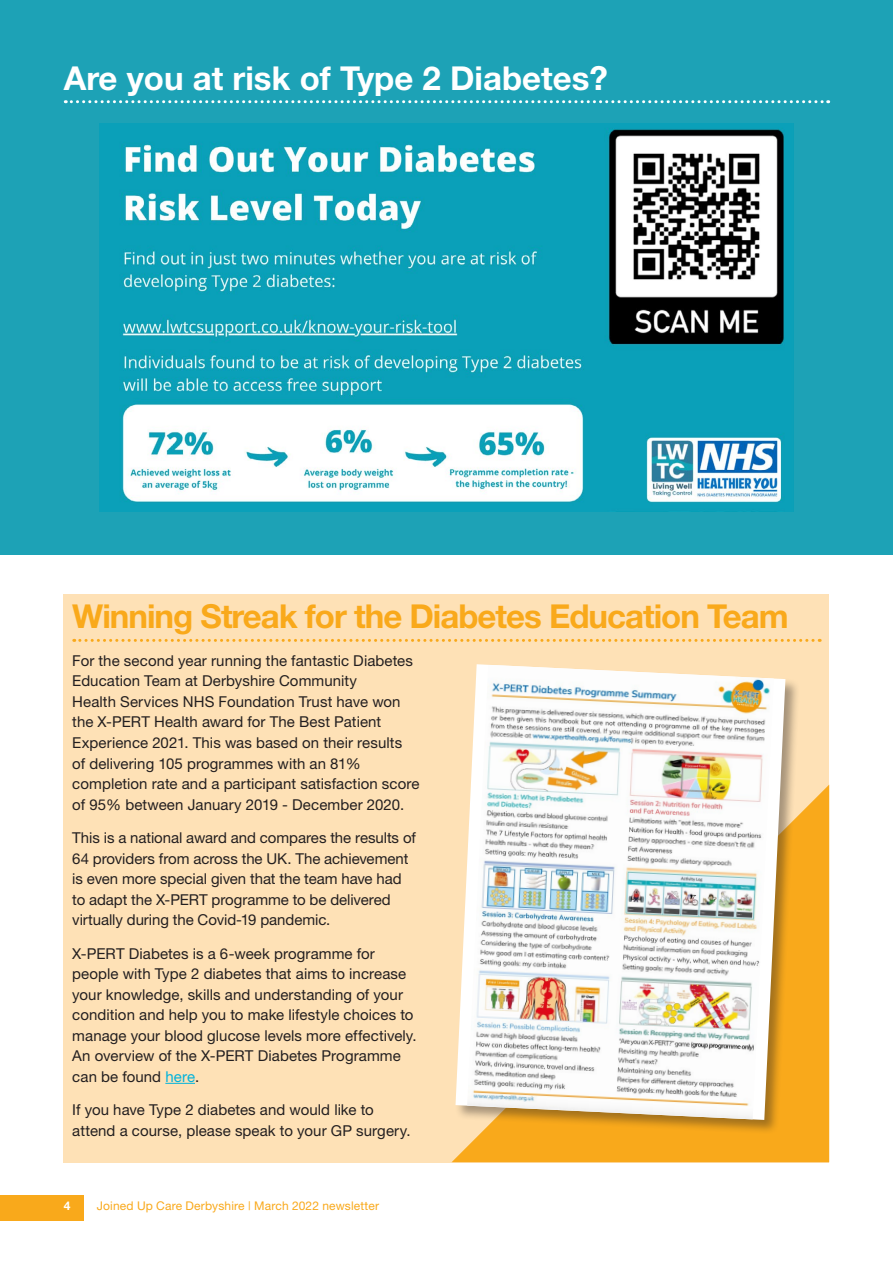
<style>
.page{position:relative;width:893px;height:1263px;background:#fff}
.page>*{position:absolute;margin:0;border:0;box-sizing:border-box;transform-origin:0 0}
.t1{font:700 33px "Helvetica Neue";letter-spacing:-.03em;color:#f9a91b}
.t2{font:700 33px "Helvetica Neue";color:#fff}
.t3{font:15px/20.5px "Helvetica Neue";letter-spacing:.005em;color:#231f20}
.t4{font:12px "Helvetica Neue";letter-spacing:.01em;color:#f9a91b}
.t5{font:700 12px "Helvetica Neue";color:#fff}
.s1{color:#02b3db}
</style>
<div class="page">
<div style="left:0;top:0;width:893px;height:554px;background:#1da2b6"></div>
<div style="left:0;top:1194px;width:83px;height:26px;background:#f9a91b"></div>
<svg style="left:65px;top:100px;width:764px;height:3px"></svg>
<div style="left:64px;top:594px;width:765px;height:568px;background:#fee1b6"></div>
<svg style="left:74px;top:639px;width:746px;height:3px"></svg>
<hr style="left:165px;top:1083px;width:30px;height:1px;background:#02b3db">
<img style="left:100px;top:123px;width:693px;height:389px">
<svg style="left:452px;top:785px;width:377px;height:377px;background:#f9ad28"></svg>
<div style="left:455px;top:664px;width:345px;height:471px;background:#231f20;opacity:.4"></div>
<svg style="left:455px;top:664px;width:330px;height:456px"></svg>
<img style="left:467px;top:665px;width:307px;height:454px">
<h1 class="t2" style="left:64px;top:57px;width:545px">Are you at risk of Type 2 Diabetes?</h1>
<h1 class="t1" style="left:72px;top:596px;width:718px">Winning Streak for the Diabetes Education Team</h1>
<p class="t3" style="left:72px;top:650px;width:349px">For the second year running the fantastic Diabetes Education Team at Derbyshire Community<br>Health Services NHS Foundation Trust have won the X-PERT Health award for The Best Patient Experience 2021. This was based on their results<br>of delivering 105 programmes with an 81% completion rate and a participant satisfaction score of 95% between January 2019 - December 2020.</p>
<p class="t3" style="left:72px;top:827px;width:345px">This is a national award and compares the results of 64 providers from across the UK. The achievement is even more special given that the team have had to adapt the X-PERT programme to be delivered virtually during the Covid-19 pandemic.</p>
<p class="t3" style="left:72px;top:943px;width:346px">X-PERT Diabetes is a 6-week programme for people with Type 2 diabetes that aims to increase your knowledge, skills and understanding of your condition and help you to make lifestyle choices to manage your blood glucose levels more effectively.<br>An overview of the X-PERT Diabetes Programme can be found <span class="s1">here</span>.</p>
<p class="t3" style="left:72px;top:1099px;width:340px">If you have Type 2 diabetes and would like to attend a course, please speak to your GP surgery.</p>
<p class="t5" style="left:64px;top:1198px;width:8px">4</p>
<p class="t4" style="left:97px;top:1199px;width:284px">Joined Up Care Derbyshire | March 2022 newsletter</p>
</div>
